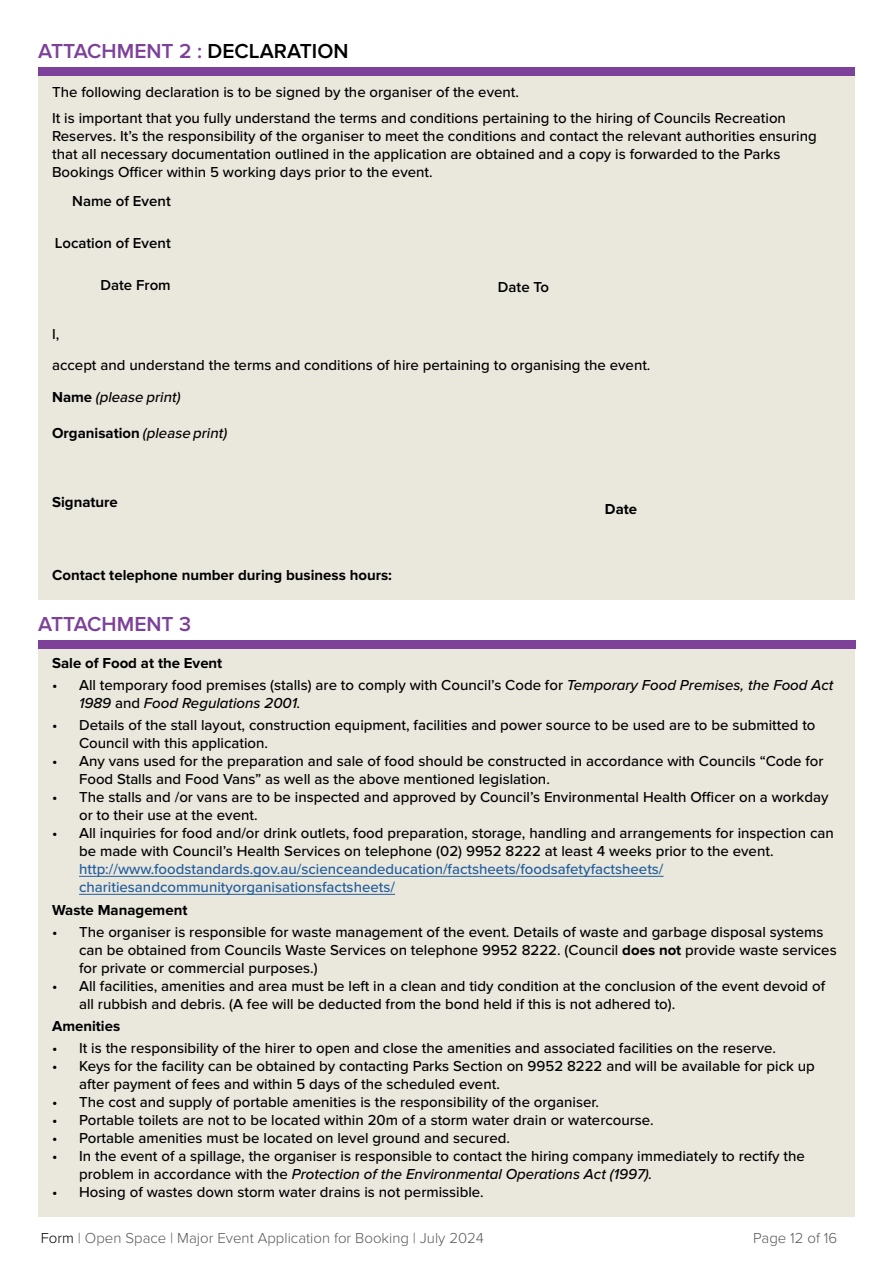
<style>
.page{position:relative;width:893px;height:1263px;background:#fff}
.page>*{position:absolute;margin:0;border:0;box-sizing:border-box;transform-origin:0 0}
.t1{font:600 21px "Proxima Nova";color:#7d4199}
.t2{font:500 15px/18px "Proxima Nova";color:#000}
.t3{font:500 15px/18px "Proxima Nova";color:#215e9e}
.t4{font:700 15px "Proxima Nova";color:#000}
.t5{font:300 15px "Proxima Nova";color:#58595b}
.t6{font:600 15px "Proxima Nova";color:#000}
.t7{font:italic 500 15px "Proxima Nova";color:#000}
.s1{color:#000}
.s2{font-weight:700}
.s3{font-style:italic}
.s4{font-weight:700;font-style:normal}
</style>
<div class="page">
<div style="left:38px;top:68px;width:817px;height:532px;background:#eae7dd"></div>
<div style="left:38px;top:648px;width:817px;height:569px;background:#eae7dd"></div>
<hr style="left:79px;top:876px;width:585px;height:1px;background:#215e9e">
<hr style="left:79px;top:894px;width:316px;height:1px;background:#215e9e">
<div style="left:38px;top:67px;width:817px;height:9px;background:#7d4199"></div>
<div style="left:38px;top:640px;width:817px;height:8px;background:#7d4199"></div>
<h1 class="t1" style="left:38px;top:39px;width:312px">ATTACHMENT 2 : <span class="s1">DECLARATION</span></h1>
<p class="t2" style="left:52px;top:79px;width:735px;line-height:26.5px">The following declaration is to be signed by the organiser of the event.<br>It is important that you fully understand the terms and conditions pertaining to the hiring of Councils Recreation</p>
<p class="t2" style="left:52px;top:128px;width:766px">Reserves. It’s the responsibility of the organiser to meet the conditions and contact the relevant authorities ensuring that all necessary documentation outlined in the application are obtained and a copy is forwarded to the Parks<br>Bookings Officer within 5 working days prior to the event.</p>
<p class="t6" style="left:72px;top:193px;width:100px">Name of Event</p>
<p class="t6" style="left:55px;top:235px;width:117px">Location of Event</p>
<p class="t6" style="left:100px;top:276px;width:72px">Date From</p>
<p class="t6" style="left:498px;top:278px;width:53px">Date To</p>
<p class="t2" style="left:52px;top:319px;width:600px;line-height:31.2px">I,<br>accept and understand the terms and conditions of hire pertaining to organising the event.<br><span class="s2">N a m e</span> <span class="s3">(please print)</span></p>
<p class="t7" style="left:52px;top:424px;width:179px"><span class="s4">Organisation</span> (please print)</p>
<p class="t4" style="left:52px;top:493px;width:67px">Signature</p>
<p class="t4" style="left:52px;top:567px;width:341px">Contact telephone number during business hours:</p>
<h1 class="t1" style="left:38px;top:612px;width:154px">ATTACHMENT 3</h1>
<p class="t4" style="left:605px;top:500px;width:34px">Date</p>
<p class="t4" style="left:52px;top:654px;width:172px">Sale of Food at the Event</p>
<p class="t2" style="left:79px;top:677px;width:756px;text-indent:-27px">• All temporary food premises (stalls) are to comply with Council’s Code for <span class="s3">Temporary Food Premises, the Food Act<br>1989</span> and <span class="s3">Food Regulations 2001.</span></p>
<p class="t2" style="left:79px;top:717px;width:738px;text-indent:-27px">• Details of the stall layout, construction equipment, facilities and power source to be used are to be submitted to<br>Council with this application.</p>
<p class="t2" style="left:79px;top:753px;width:746px;text-indent:-27px">• Any vans used for the preparation and sale of food should be constructed in accordance with Councils “Code for<br>Food Stalls and Food Vans” as well as the above mentioned legislation.</p>
<p class="t2" style="left:79px;top:789px;width:751px;text-indent:-27px">• The stalls and /or vans are to be inspected and approved by Council’s Environmental Health Officer on a workday or to their use at the event.</p>
<p class="t2" style="left:79px;top:825px;width:756px;text-indent:-27px">• All inquiries for food and/or drink outlets, food preparation, storage, handling and arrangements for inspection can be made with Council’s Health Services on telephone (02) 9952 8222 at least 4 weeks prior to the event.</p>
<p class="t3" style="left:79px;top:861px;width:586px">http://www.foodstandards.gov.au/scienceandeducation/factsheets/foodsafetyfactsheets/ charitiesandcommunityorganisationsfactsheets/</p>
<p class="t4" style="left:52px;top:901px;width:137px">Waste Management</p>
<p class="t2" style="left:79px;top:923px;width:759px;text-indent:-27px">• The organiser is responsible for waste management of the event. Details of waste and garbage disposal systems can be obtained from Councils Waste Services on telephone 9952 8222. (Council <span class="s2">does not</span> provide waste services for private or commercial purposes.)</p>
<p class="t2" style="left:79px;top:977px;width:748px;text-indent:-27px">• All facilities, amenities and area must be left in a clean and tidy condition at the conclusion of the event devoid of all rubbish and debris. (A fee will be deducted from the bond held if this is not adhered to).</p>
<p class="t4" style="left:52px;top:1017px;width:70px">Amenities</p>
<p class="t2" style="left:52px;top:1040px;width:725px">• It is the responsibility of the hirer to open and close the amenities and associated facilities on the reserve.</p>
<p class="t2" style="left:79px;top:1058px;width:737px;text-indent:-27px">• Keys for the facility can be obtained by contacting Parks Section on 9952 8222 and will be available for pick up after payment of fees and within 5 days of the scheduled event.</p>
<p class="t2" style="left:52px;top:1094px;width:548px">• The cost and supply of portable amenities is the responsibility of the organiser.</p>
<p class="t2" style="left:52px;top:1112px;width:603px">• Portable toilets are not to be located within 20m of a storm water drain or watercourse.</p>
<p class="t2" style="left:52px;top:1130px;width:459px">• Portable amenities must be located on level ground and secured.</p>
<p class="t2" style="left:79px;top:1148px;width:727px;text-indent:-27px">• In the event of a spillage, the organiser is responsible to contact the hiring company immediately to rectify the problem in accordance with the <span class="s3">Protection of the Environmental Operations Act (1997).</span></p>
<p class="t2" style="left:52px;top:1184px;width:433px">• Hosing of wastes down storm water drains is not permissible.</p>
<p class="t5" style="left:41px;top:1229px;width:445px"><span class="s1">Form</span> | Open Space | Major Event Application for Booking | July 2024</p>
<p class="t5" style="left:753px;top:1229px;width:86px">Page 12 of 16</p>
</div>
